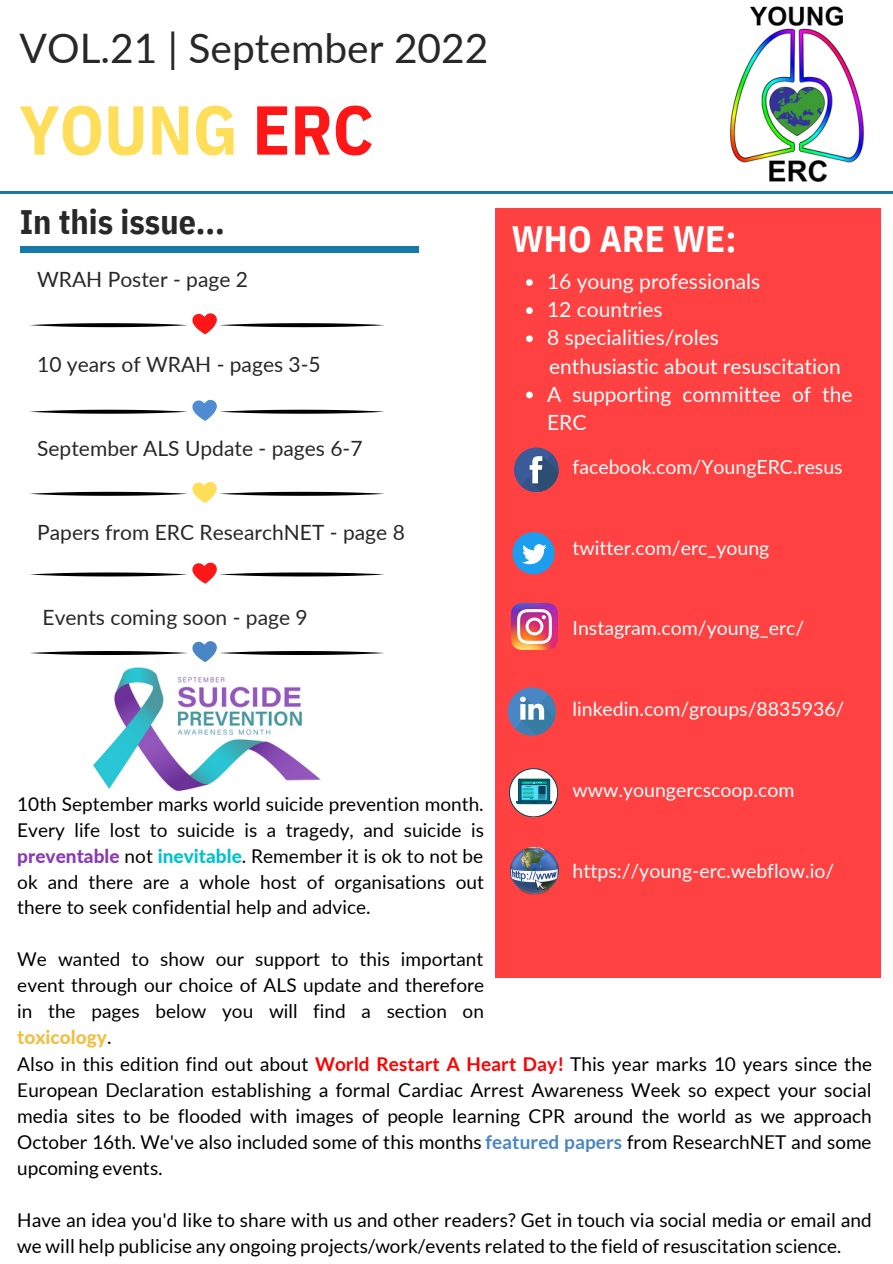
<style>
.page{position:relative;width:893px;height:1264px;background:#fff}
.page>*{position:absolute;margin:0;border:0;box-sizing:border-box;transform-origin:0 0}
.t1{font:700 69.15px "IBM Plex Sans Cond";color:#ffde59}
.t2{font:40.65px "Lato";color:#282828}
.t3{font:700 36.75px "IBM Plex Sans Cond";color:#fff}
.t4{font:700 33.9px "IBM Plex Sans Cond";color:#282828}
.t5{font:21px "Lato";color:#282828}
.t6{font:21px/28px "Lato";color:#fff}
.t7{font:19.5px "Lato";color:#fff}
.t8{font:19.05px/25.8px "Lato";color:#000;text-align:justify}
.s1{color:#ff1616}
.s2{font-weight:800;color:#8b3ab6}
.s3{font-weight:800;color:#00c2cb}
.s4{font-weight:800;color:#f3be41}
.s5{font-weight:700;color:#f00}
.s6{font-weight:700;color:#4a86c5}
</style>
<div class="page">
<hr style="left:0;top:191px;width:892px;height:2px;background:#157aa8">
<div style="left:20px;top:247px;width:398px;height:5px;background:#157aa8"></div>
<div style="left:495px;top:208px;width:385px;height:769px;background:#ff4141"></div>
<div style="left:514px;top:447px;width:44px;height:45px;background:#3a5a98;border-radius:50%"></div>
<svg style="left:520px;top:454px;width:39px;height:38px"></svg>
<img style="left:511px;top:603px;width:46px;height:47px">
<svg style="left:30px;top:313px;width:354px;height:21px"></svg>
<svg style="left:512px;top:532px;width:42px;height:42px"></svg>
<svg style="left:509px;top:768px;width:49px;height:49px"></svg>
<svg style="left:507px;top:687px;width:49px;height:48px"></svg>
<svg style="left:514px;top:694px;width:42px;height:42px;background:#758cb0"></svg>
<img style="left:699px;top:6px;width:192px;height:188px">
<svg style="left:30px;top:400px;width:354px;height:21px"></svg>
<svg style="left:30px;top:482px;width:354px;height:21px"></svg>
<svg style="left:30px;top:562px;width:354px;height:21px"></svg>
<svg style="left:30px;top:641px;width:354px;height:21px"></svg>
<img style="left:511px;top:847px;width:47px;height:47px">
<img style="left:93px;top:667px;width:227px;height:125px">
<svg style="left:526px;top:279px;width:6px;height:7px"></svg>
<svg style="left:526px;top:307px;width:6px;height:7px"></svg>
<svg style="left:526px;top:335px;width:6px;height:7px"></svg>
<svg style="left:526px;top:391px;width:6px;height:7px"></svg>
<h2 class="t2" style="left:20px;top:23px;width:470px">VOL.21 | September 2022</h2>
<h1 class="t1" style="left:20px;top:84px;width:355px">YOUNG <span class="s1">ERC</span></h1>
<h3 class="t4" style="left:20px;top:200px;width:206px">In this issue...</h3>
<p class="t5" style="left:37px;top:267px;width:212px">WRAH Poster - page 2</p>
<p class="t5" style="left:37px;top:351px;width:285px">10 years of WRAH - pages 3-5</p>
<p class="t5" style="left:37px;top:435px;width:327px">September ALS Update - pages 6-7</p>
<p class="t5" style="left:37px;top:519px;width:369px">Papers from ERC ResearchNET - page 8</p>
<p class="t5" style="left:43px;top:604px;width:267px">Events coming soon - page 9</p>
<p class="t8" style="left:17px;top:790px;width:468px">10th September marks world suicide prevention month.<br>Every life lost to suicide is a tragedy, and suicide is <span class="s2">preventable</span> not <span class="s3">inevitable</span>. Remember it is ok to not be ok and there are a whole host of organisations out there to seek confidential help and advice.</p>
<p class="t8" style="left:17px;top:945px;width:468px">We wanted to show our support to this important event through our choice of ALS update and therefore in the pages below you will find a section on <span class="s4">toxicology</span>.</p>
<h3 class="t3" style="left:511px;top:214px;width:227px">WHO ARE WE:</h3>
<p class="t6" style="left:547px;top:267px;width:215px">16 young professionals<br>12 countries<br>8 specialities/roles</p>
<p class="t6" style="left:547px;top:379px;width:307px">A supporting committee of the<br>ERC</p>
<p class="t6" style="left:549px;top:351px;width:293px">enthusiastic about resuscitation</p>
<p class="t7" style="left:572px;top:454px;width:271px">facebook.com/YoungERC.resus</p>
<p class="t7" style="left:572px;top:535px;width:198px">twitter.com/erc_young</p>
<p class="t7" style="left:572px;top:616px;width:233px">Instagram.com/young_erc/</p>
<p class="t7" style="left:572px;top:697px;width:273px">linkedin.com/groups/8835936/</p>
<p class="t7" style="left:572px;top:778px;width:223px">www.youngercscoop.com</p>
<p class="t7" style="left:572px;top:859px;width:263px">https://young-erc.webflow.io/</p>
<p class="t8" style="left:17px;top:1051px;width:856px">Also in this edition find out about <span class="s5">World Restart A Heart Day!</span> This year marks 10 years since the European Declaration establishing a formal Cardiac Arrest Awareness Week so expect your social media sites to be flooded with images of people learning CPR around the world as we approach October 16th. We've also included some of this months <span class="s6">featured papers</span> from ResearchNET and some upcoming events.</p>
<p class="t8" style="left:17px;top:1206px;width:856px">Have an idea you'd like to share with us and other readers? Get in touch via social media or email and we will help publicise any ongoing projects/work/events related to the field of resuscitation science.</p>
</div>
